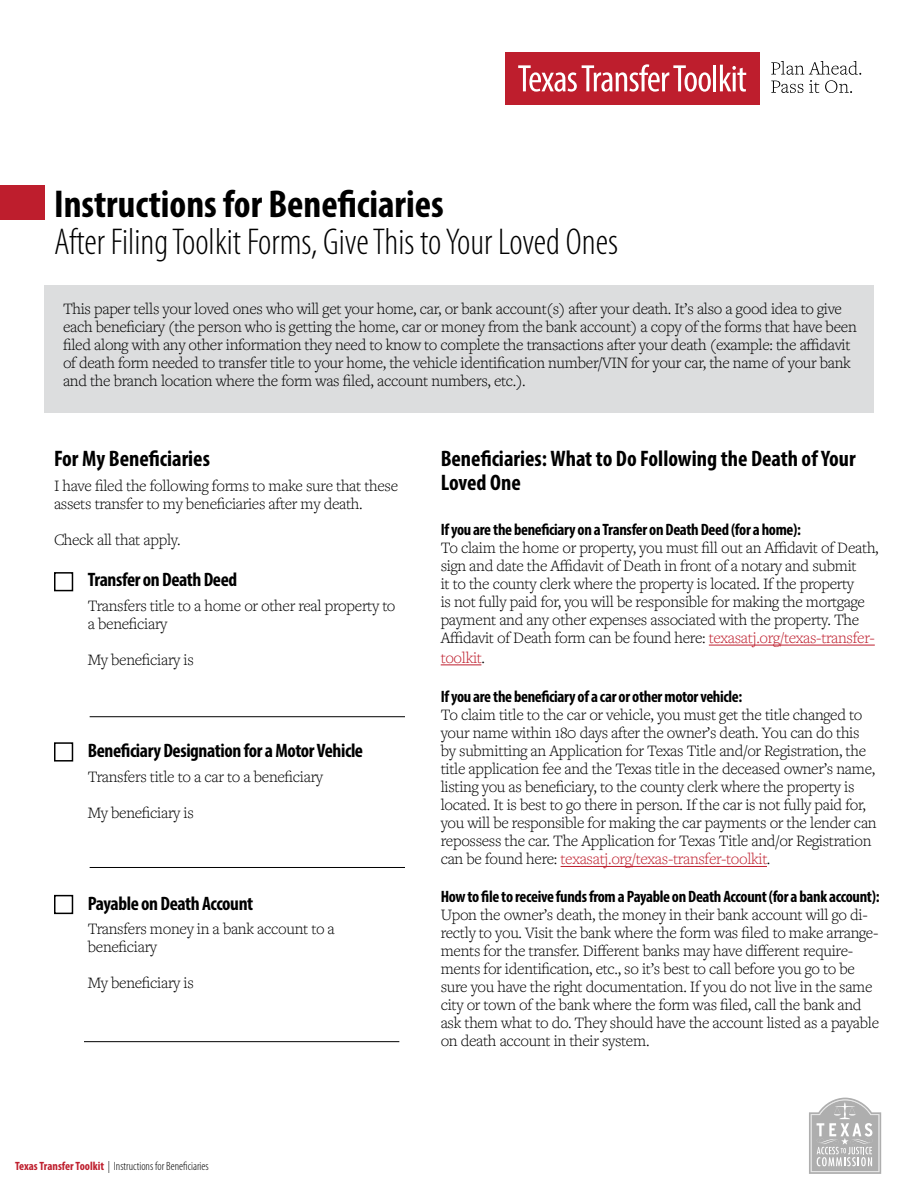
<style>
.page{position:relative;width:918px;height:1188px;background:#fff}
.page>*{position:absolute;margin:0;border:0;box-sizing:border-box;transform-origin:0 0}
.t1{font:700 condensed 39px "Myriad Pro";color:#000}
.t2{font:300 condensed 37.5px "Myriad Pro";color:#000}
.t3{font:700 condensed 22.5px/24px "Myriad Pro";color:#000}
.t4{font:700 condensed 19.5px "Myriad Pro";letter-spacing:-.02em;color:#000}
.t5{font:300 16.5px/18px "Freight Text Pro";letter-spacing:-.02em;color:#000}
.t6{font:700 condensed 16.5px "Myriad Pro";letter-spacing:-.02em;color:#000}
.t7{font:300 16.5px "Freight Text Pro";letter-spacing:-.02em;color:#be1e2d}
.t8{font:300 condensed 12px "Myriad Pro";color:#000}
.s1{color:#be1e2d}
.s2{color:#000}
.s3{font-weight:700;color:#be1e2d}
</style>
<div class="page">
<div style="left:44px;top:285px;width:830px;height:127px;background:#dcddde"></div>
<div style="left:505px;top:53px;width:255px;height:52px;background:#be1e2d"></div>
<svg style="left:518px;top:64px;width:193px;height:28px"></svg>
<hr style="left:713px;top:65px;width:3px;height:26px;background:#fff">
<svg style="left:720px;top:65px;width:26px;height:27px"></svg>
<svg style="left:771px;top:61px;width:90px;height:32px"></svg>
<div style="left:0;top:185px;width:44px;height:35px;background:#be1e2d"></div>
<hr style="left:709px;top:645px;width:166px;height:1px;background:#be1e2d">
<hr style="left:441px;top:665px;width:40px;height:1px;background:#be1e2d">
<hr style="left:561px;top:866px;width:206px;height:1px;background:#be1e2d">
<hr style="left:90px;top:716px;width:315px;height:1px;background:#000">
<div style="left:54px;top:572px;width:19px;height:19px;border:2px solid #000"></div>
<div style="left:54px;top:742px;width:19px;height:20px;border:2px solid #000"></div>
<div style="left:54px;top:895px;width:19px;height:19px;border:2px solid #000"></div>
<hr style="left:90px;top:867px;width:315px;height:1px;background:#000">
<hr style="left:84px;top:1041px;width:315px;height:1px;background:#000">
<svg style="left:809px;top:1098px;width:72px;height:76px"></svg>
<h1 class="t1" style="left:54px;top:179px;width:391px">Instructions for Beneficiaries</h1>
<h2 class="t2" style="left:54px;top:222px;width:566px">After Filing Toolkit Forms, Give This to Your Loved Ones</h2>
<p class="t5" style="left:63px;top:299px;width:795px">This paper tells your loved ones who will get your home, car, or bank account(s) after your death. It’s also a good idea to give each beneficiary (the person who is getting the home, car or money from the bank account) a copy of the forms that have been filed along with any other information they need to know to complete the transactions after your death (example: the affidavit of death form needed to transfer title to your home, the vehicle identification number/VIN for your car, the name of your bank and the branch location where the form was filed, account numbers, etc.).</p>
<h3 class="t3" style="left:54px;top:446px;width:158px">For My Beneficiaries</h3>
<p class="t5" style="left:54px;top:476px;width:346px">I have filed the following forms to make sure that these assets transfer to my beneficiaries after my death.</p>
<p class="t5" style="left:54px;top:530px;width:128px">Check all that apply.</p>
<p class="t4" style="left:88px;top:568px;width:151px">Transfer on Death Deed</p>
<p class="t5" style="left:88px;top:596px;width:309px">Transfers title to a home or other real property to a beneficiary</p>
<p class="t5" style="left:88px;top:650px;width:108px">My beneficiary is</p>
<p class="t4" style="left:88px;top:738px;width:277px">Beneficiary Designation for a Motor Vehicle</p>
<p class="t5" style="left:88px;top:758px;width:237px;line-height:36px">Transfers title to a car to a beneficiary<br>My beneficiary is</p>
<p class="t4" style="left:88px;top:891px;width:167px">Payable on Death Account</p>
<p class="t5" style="left:88px;top:919px;width:249px">Transfers money in a bank account to a beneficiary</p>
<p class="t5" style="left:88px;top:973px;width:108px">My beneficiary is</p>
<h3 class="t3" style="left:441px;top:446px;width:417px">Beneficiaries: What to Do Following the Death of Your<br>Loved One</h3>
<p class="t6" style="left:441px;top:519px;width:362px">If you are the beneficiary on a Transfer on Death Deed (for a home):</p>
<p class="t5" style="left:441px;top:538px;width:440px">To claim the home or property, you must fill out an Affidavit of Death, sign and date the Affidavit of Death in front of a notary and submit<br>it to the county clerk where the property is located. If the property<br>is not fully paid for, you will be responsible for making the mortgage payment and any other expenses associated with the property. The Affidavit of Death form can be found here: <span class="s1">texasatj.org/texas-transfer-</span></p>
<p class="t7" style="left:441px;top:647px;width:46px">toolkit<span class="s2">.</span></p>
<p class="t6" style="left:441px;top:686px;width:303px">If you are the beneficiary of a car or other motor vehicle:</p>
<p class="t5" style="left:441px;top:705px;width:437px">To claim title to the car or vehicle, you must get the title changed to your name within 180 days after the owner’s death. You can do this by submitting an Application for Texas Title and/or Registration, the title application fee and the Texas title in the deceased owner’s name, listing you as beneficiary, to the county clerk where the property is located. It is best to go there in person. If the car is not fully paid for, you will be responsible for making the car payments or the lender can repossess the car. The Application for Texas Title and/or Registration can be found here: <span class="s1">texasatj.org/texas-transfer-toolkit</span>.</p>
<p class="t6" style="left:441px;top:886px;width:440px">How to file to receive funds from a Payable on Death Account (for a bank account):</p>
<p class="t5" style="left:441px;top:905px;width:440px">Upon the owner’s death, the money in their bank account will go di&shy;rectly to you. Visit the bank where the form was filed to make arrange&shy;ments for the transfer. Different banks may have different require&shy;ments for identification, etc., so it’s best to call before you go to be sure you have the right documentation. If you do not live in the same city or town of the bank where the form was filed, call the bank and ask them what to do. They should have the account listed as a payable on death account in their system.</p>
<p class="t8" style="left:15px;top:1160px;width:195px"><span class="s3">Texas Transfer Toolkit</span> | Instructions for Beneficiaries</p>
</div>
